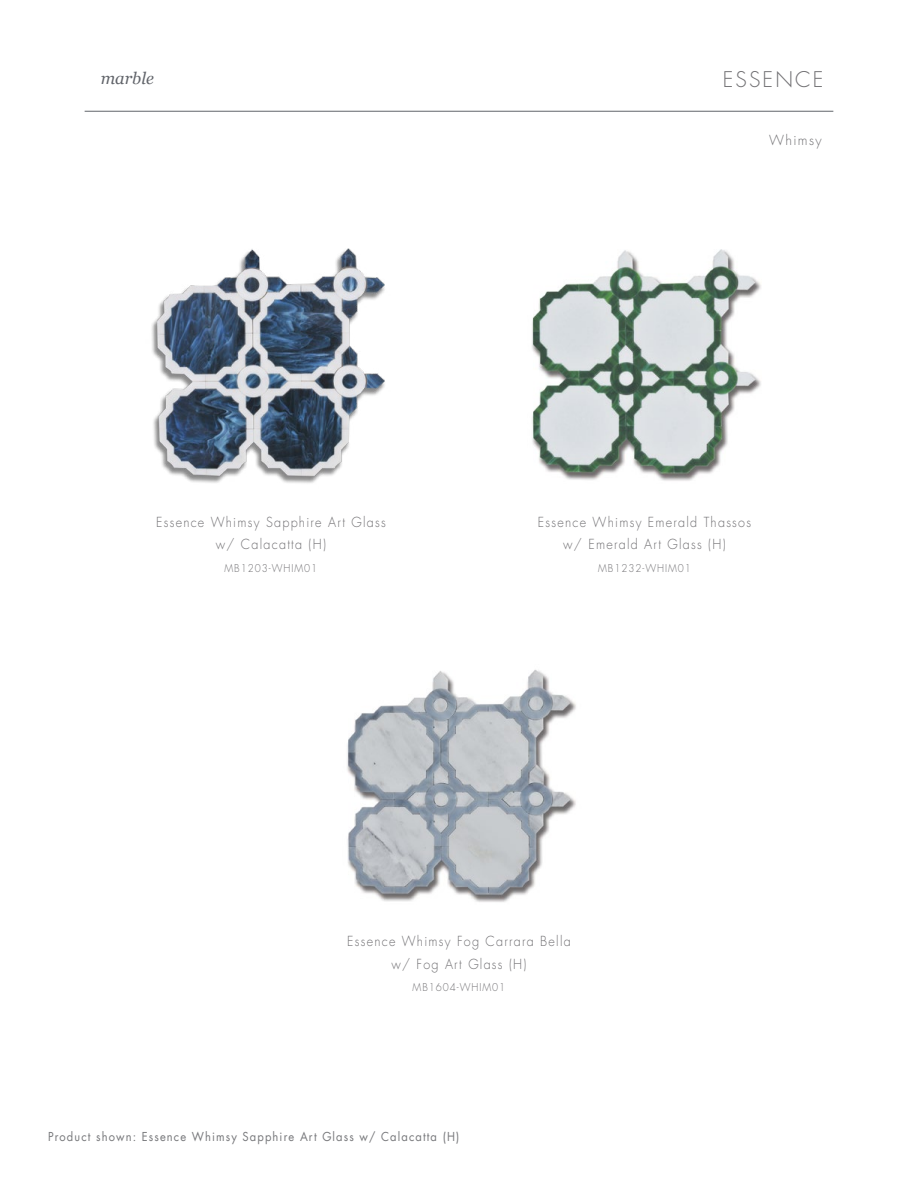
<style>
.page{position:relative;width:918px;height:1188px;background:#fff}
.page>*{position:absolute;margin:0;border:0;box-sizing:border-box;transform-origin:0 0}
.t1{font:300 21px "Futura LT";letter-spacing:.1em;color:#717073}
.t2{font:italic 16.5px "Georgia";color:#61646a}
.t3{font:300 13.5px/22.5px "Futura LT";letter-spacing:.1em;color:#717073;text-align:center;scale:.93 1}
.t4{font:300 13.5px "Futura LT";letter-spacing:.1em;color:#717073}
.t5{font:12px "Futura LT";letter-spacing:.1em;color:#77787b;scale:.93 1}
.t6{font:300 10.5px "Futura LT";letter-spacing:.1em;color:#717073;scale:.93 1}
</style>
<div class="page">
<hr style="left:85px;top:111px;width:748px;height:1px;background:#61646a">
<img style="left:347px;top:669px;width:229px;height:233px">
<img style="left:151px;top:248px;width:234px;height:235px">
<img style="left:532px;top:249px;width:229px;height:232px">
<p class="t2" style="left:101px;top:66px;width:55px">marble</p>
<p class="t3" style="left:156px;top:511px;width:248px">Essence Whimsy Sapphire Art Glass w/ Calacatta (H)</p>
<p class="t6" style="left:225px;top:562px;width:101px">MB1203-WHIM01</p>
<h1 class="t1" style="left:723px;top:67px;width:102px">ESSENCE</h1>
<p class="t4" style="left:769px;top:132px;width:54px">Whimsy</p>
<p class="t3" style="left:538px;top:511px;width:231px">Essence Whimsy Emerald Thassos w/ Emerald Art Glass (H)</p>
<p class="t6" style="left:598px;top:562px;width:101px">MB1232-WHIM01</p>
<p class="t3" style="left:347px;top:931px;width:242px">Essence Whimsy Fog Carrara Bella w/ Fog Art Glass (H)</p>
<p class="t6" style="left:413px;top:981px;width:101px">MB1604-WHIM01</p>
<p class="t5" style="left:48px;top:1129px;width:444px">Product shown: Essence Whimsy Sapphire Art Glass w/ Calacatta (H)</p>
</div>
